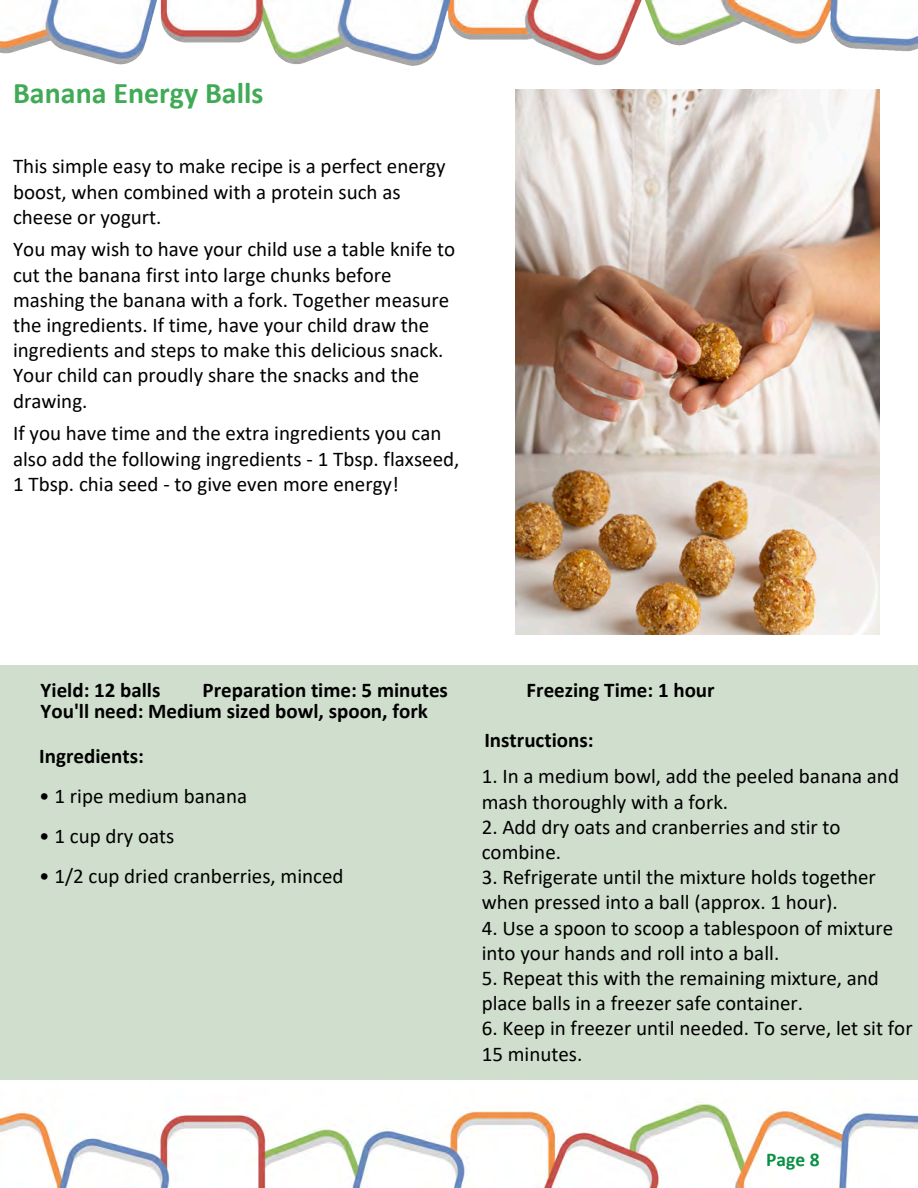
<style>
.page{position:relative;width:918px;height:1188px;background:#fff}
.page>*{position:absolute;margin:0;border:0;box-sizing:border-box;transform-origin:0 0}
.t1{font:700 30px "Calibri";color:#40aa55}
.t2{font:21px/25.2px "Calibri";color:#000}
.t3{font:700 21px "Calibri";color:#000}
.t4{font:700 21px "Calibri";color:#000}
.t5{font:700 19.5px "Calibri";color:#0a9045}
.s1{font-style:inherit}
</style>
<div class="page">
<div style="left:0;top:665px;width:918px;height:420px;background:#d0dfcd"></div>
<img style="left:0;top:1080px;width:918px;height:108px">
<img style="left:0;top:0;width:918px;height:66px">
<img style="left:516px;top:90px;width:363px;height:545px">
<h1 class="t1" style="left:13px;top:72px;width:252px">Banana Energy Balls</h1>
<p class="t2" style="left:13px;top:153px;width:434px">This simple easy to make recipe is a perfect energy boost, when combined with a protein such as cheese or yogurt.</p>
<p class="t2" style="left:13px;top:236px;width:444px">You may wish to have your child use a table knife to cut the banana first into large chunks before mashing the banana with a fork. Together measure the ingredients. If time, have your child draw the ingredients and steps to make this delicious snack.<br>Your child can proudly share the snacks and the drawing.</p>
<p class="t2" style="left:13px;top:420px;width:448px">If you have time and the extra ingredients you can also add the following ingredients - 1 Tbsp. flaxseed,<br>1 Tbsp. chia seed - to give even more energy!</p>
<p class="t3" style="left:41px;top:675px;width:121px">Yield: 12 balls</p>
<p class="t3" style="left:203px;top:675px;width:247px">Preparation time: 5 minutes</p>
<p class="t3" style="left:527px;top:675px;width:190px">Freezing Time: 1 hour</p>
<p class="t3" style="left:41px;top:696px;width:389px">You'll need: Medium sized bowl, spoon, fork</p>
<p class="t4" style="left:39px;top:741px;width:106px">Ingredients:</p>
<p class="t2" style="left:39px;top:783px;width:209px">• 1 ripe medium banana</p>
<p class="t2" style="left:39px;top:823px;width:137px">• 1 cup dry oats</p>
<p class="t2" style="left:39px;top:863px;width:306px">• 1/2 cup dried cranberries, minced</p>
<p class="t4" style="left:484px;top:725px;width:111px">Instructions:</p>
<p class="t2" style="left:482px;top:763px;width:419px">1. In a medium bowl, add the peeled banana and mash thoroughly with a fork.</p>
<p class="t2" style="left:482px;top:814px;width:360px">2. Add dry oats and cranberries and stir to combine.</p>
<p class="t2" style="left:482px;top:864px;width:396px">3. Refrigerate until the mixture holds together when pressed into a ball (approx. 1 hour).</p>
<p class="t2" style="left:482px;top:915px;width:413px">4. Use a spoon to scoop a tablespoon of mixture into your hands and roll into a ball.</p>
<p class="t2" style="left:482px;top:965px;width:399px">5. Repeat this with the remaining mixture, and place balls in a freezer safe container.</p>
<p class="t2" style="left:482px;top:1015px;width:432px">6. Keep in freezer until needed. To serve, let sit for<br>15 minutes.</p>
<p class="t5" style="left:766px;top:1146px;width:55px">Page <span class="s1">8</span></p>
</div>
